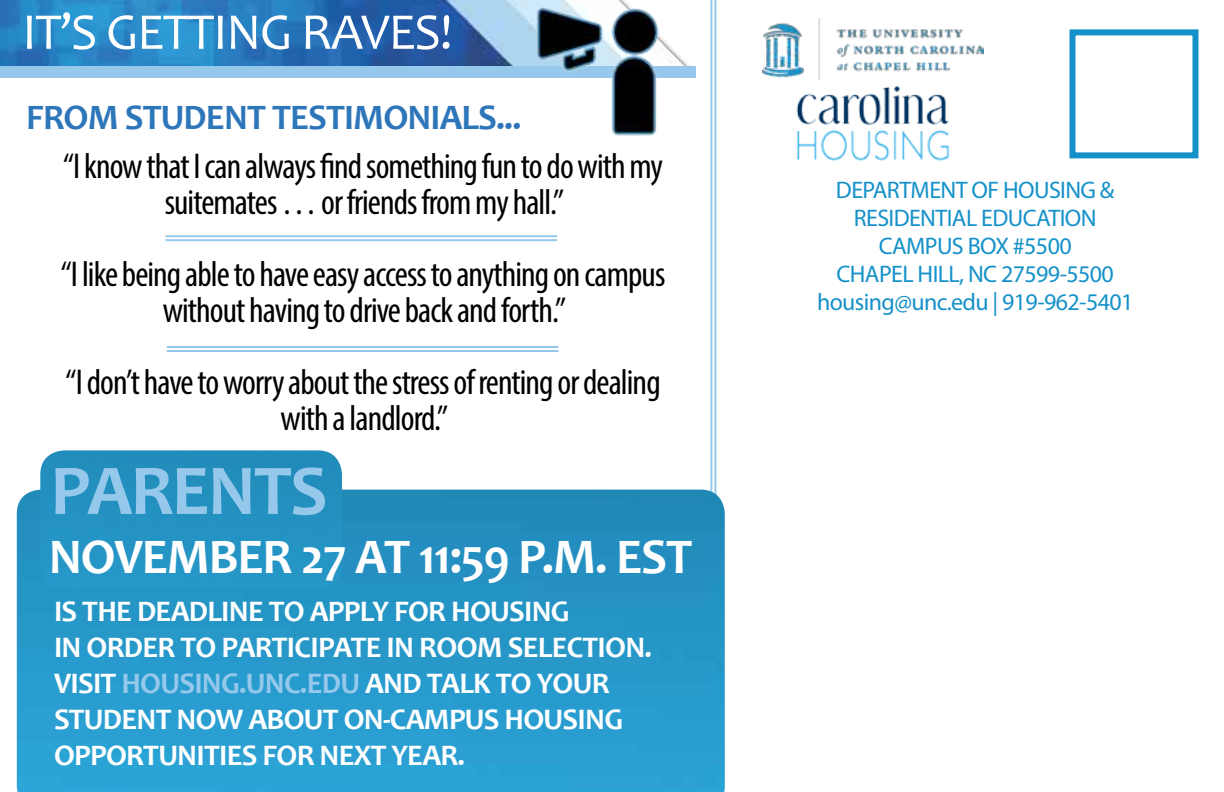
<style>
.page{position:relative;width:1224px;height:792px;background:#fff}
.page>*{position:absolute;margin:0;border:0;box-sizing:border-box;transform-origin:0 0}
.t1{font:700 72px "Candara";letter-spacing:-.025em;color:#96c8ec}
.t2{font:52px "Candara";letter-spacing:-.025em;color:#fff}
.t3{font:700 50px "Candara";letter-spacing:-.025em;color:#fff}
.t4{font:condensed 36px/36px "Myriad Pro";letter-spacing:-.025em;color:#000;text-align:center}
.t5{font:700 36px "Candara";letter-spacing:-.025em;color:#2d76ba}
.t6{font:700 30px/36px "Candara";letter-spacing:-.025em;color:#fff}
.t7{font:24px/28px "Myriad Pro";letter-spacing:-.025em;color:#1591c9;text-align:center}
.s1{color:#96c8ec}
</style>
<div class="page">
<img style="left:0;top:0;width:689px;height:66px">
<div style="left:0;top:66px;width:696px;height:12px;background:#96c8ec"></div>
<hr style="left:710px;top:0;width:2px;height:734px;background:#96c8ec">
<hr style="left:714px;top:0;width:2px;height:734px;background:#96c8ec">
<hr style="left:166px;top:235px;width:391px;height:2px;background:#96c8ec">
<hr style="left:166px;top:239px;width:391px;height:2px;background:#96c8ec">
<hr style="left:167px;top:346px;width:391px;height:2px;background:#96c8ec">
<hr style="left:167px;top:350px;width:391px;height:2px;background:#96c8ec">
<div style="left:1070px;top:29px;width:128px;height:129px;border:6px solid #1591c9"></div>
<img style="left:763px;top:19px;width:221px;height:60px">
<img style="left:796px;top:86px;width:154px;height:75px">
<img style="left:17px;top:490px;width:708px;height:302px">
<div style="left:40px;top:450px;width:302px;height:140px;background:#2492c1"></div>
<img style="left:526px;top:0;width:143px;height:136px">
<h2 class="t2" style="left:22px;top:-1px;width:432px">IT’S GETTING RAVES!</h2>
<p class="t5" style="left:26px;top:95px;width:497px">FROM STUDENT TESTIMONIALS...</p>
<p class="t4" style="left:63px;top:148px;width:601px">“I know that I can always find something fun to do with my suitemates … or friends from my hall.”</p>
<p class="t4" style="left:61px;top:256px;width:606px">“I like being able to have easy access to anything on campus without having to drive back and forth.”</p>
<p class="t4" style="left:66px;top:364px;width:597px">“I don’t have to worry about the stress of renting or dealing with a landlord.”</p>
<h1 class="t1" style="left:50px;top:445px;width:279px">PARENTS</h1>
<h3 class="t3" style="left:49px;top:525px;width:645px">NOVEMBER 27 AT 11:59 P.M. EST</h3>
<p class="t6" style="left:54px;top:592px;width:600px">IS THE DEADLINE TO APPLY FOR HOUSING<br>IN ORDER TO PARTICIPATE IN ROOM SELECTION.<br>VISIT <span class="s1">HOUSING.UNC.EDU</span> AND TALK TO YOUR STUDENT NOW ABOUT ON-CAMPUS HOUSING OPPORTUNITIES FOR NEXT YEAR.</p>
<p class="t7" style="left:817px;top:176px;width:318px">DEPARTMENT OF HOUSING &amp;<br>RESIDENTIAL EDUCATION<br>CAMPUS BOX #5500<br>CHAPEL HILL, NC 27599-5500 housing@unc.edu | 919-962-5401</p>
</div>
